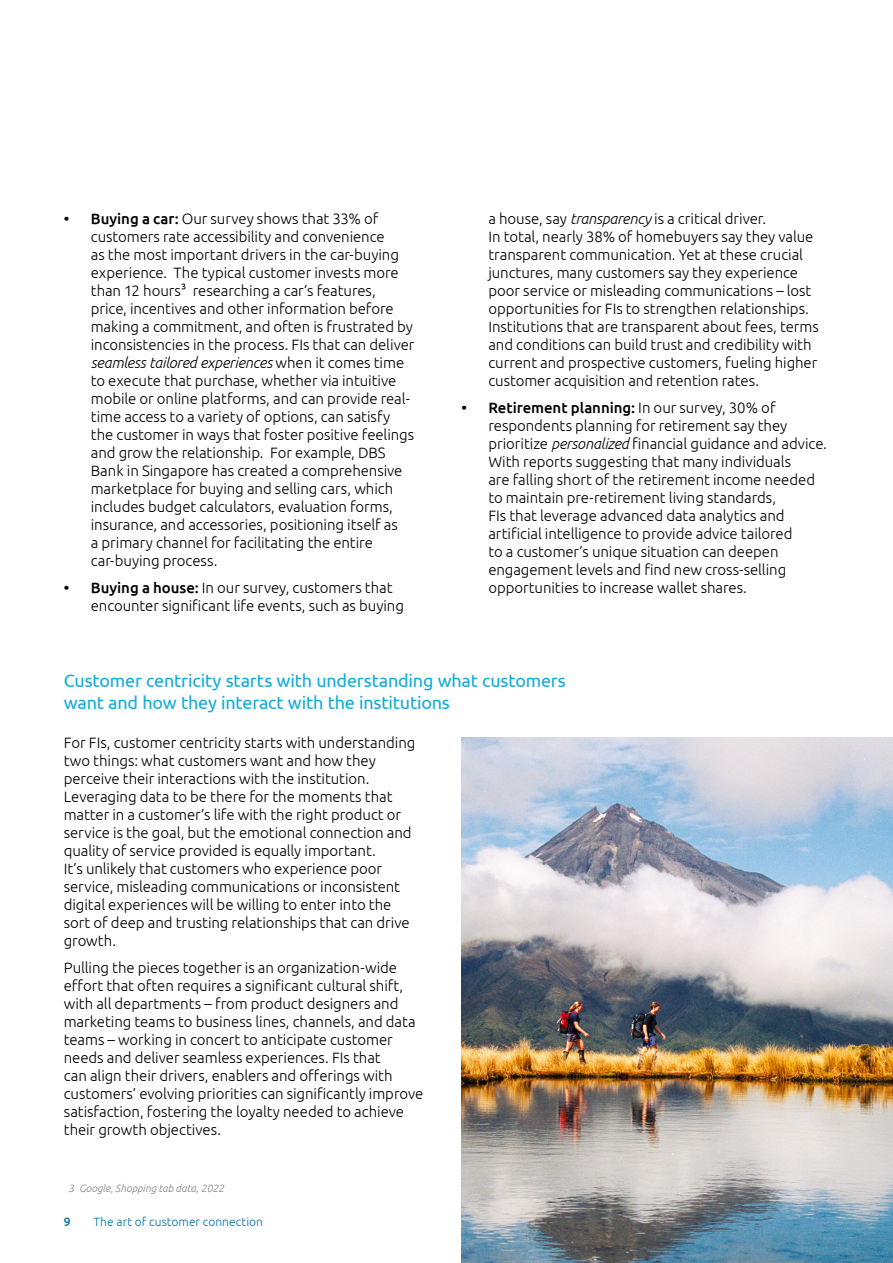
<style>
.page{position:relative;width:893px;height:1263px;background:#fff}
.page>*{position:absolute;margin:0;border:0;box-sizing:border-box;transform-origin:0 0}
.head_1{font:18px/22.5px "Ubuntu";letter-spacing:-.01em;color:#12aada}
.text{font:300 15px/18px "Ubuntu";letter-spacing:-.005em;color:#000}
.t1{font:300 12px "Ubuntu";letter-spacing:.005em;color:#0070ac}
.t2{font:500 12px "Ubuntu";color:#0070ac}
.Footnote{font:italic 300 10.5px "Ubuntu";color:#808285}
.s1{font-weight:500}
.s2{font-style:italic}
</style>
<div class="page">
<img style="left:461px;top:737px;width:432px;height:526px">
<p class="text" style="left:91px;top:209px;width:325px;text-indent:-27px"><span class="s1">• Buying a car:</span> Our survey shows that 33% of customers rate accessibility and convenience<br>as the most important drivers in the car-buying experience. The typical customer invests more than 12 hours3 researching a car’s features, price, incentives and other information before making a commitment, and often is frustrated by inconsistencies in the process. FIs that can deliver <span class="s2">seamless tailored experiences</span> when it comes time to execute that purchase, whether via intuitive mobile or online platforms, and can provide real&shy;time access to a variety of options, can satisfy the customer in ways that foster positive feelings and grow the relationship. For example, DBS Bank in Singapore has created a comprehensive marketplace for buying and selling cars, which includes budget calculators, evaluation forms, insurance, and accessories, positioning itself as<br>a primary channel for facilitating the entire car-buying process.</p>
<p class="text" style="left:91px;top:578px;width:315px;text-indent:-27px"><span class="s1">• Buying a house:</span> In our survey, customers that encounter significant life events, such as buying</p>
<p class="text" style="left:488px;top:209px;width:332px">a house, say <span class="s2">transparency</span> is a critical driver.<br>In total, nearly 38% of homebuyers say they value transparent communication. Yet at these crucial junctures, many customers say they experience poor service or misleading communications – lost opportunities for FIs to strengthen relationships.<br>Institutions that are transparent about fees, terms and conditions can build trust and credibility with current and prospective customers, fueling higher customer acquisition and retention rates.</p>
<p class="text" style="left:488px;top:398px;width:340px;text-indent:-27px"><span class="s1">• Retirement planning:</span> In our survey, 30% of respondents planning for retirement say they prioritize <span class="s2">personalized</span> financial guidance and advice.<br>With reports suggesting that many individuals<br>are falling short of the retirement income needed to maintain pre-retirement living standards,<br>FIs that leverage advanced data analytics and artificial intelligence to provide advice tailored<br>to a customer’s unique situation can deepen engagement levels and find new cross-selling opportunities to increase wallet shares.</p>
<p class="head_1" style="left:64px;top:668px;width:504px">Customer centricity starts with understanding what customers want and how they interact with the institutions</p>
<p class="text" style="left:64px;top:734px;width:353px">For FIs, customer centricity starts with understanding two things: what customers want and how they perceive their interactions with the institution.<br>Leveraging data to be there for the moments that matter in a customer’s life with the right product or service is the goal, but the emotional connection and quality of service provided is equally important.<br>It’s unlikely that customers who experience poor service, misleading communications or inconsistent digital experiences will be willing to enter into the sort of deep and trusting relationships that can drive growth.</p>
<p class="text" style="left:64px;top:959px;width:361px">Pulling the pieces together is an organization-wide effort that often requires a significant cultural shift, with all departments – from product designers and marketing teams to business lines, channels, and data teams – working in concert to anticipate customer needs and deliver seamless experiences. FIs that<br>can align their drivers, enablers and offerings with customers’ evolving priorities can significantly improve satisfaction, fostering the loyalty needed to achieve their growth objectives.</p>
<p class="Footnote" style="left:68px;top:1182px;width:158px">3 Google, Shopping tab data, 2022</p>
<p class="t2" style="left:64px;top:1214px;width:8px">9</p>
<p class="t1" style="left:94px;top:1214px;width:171px">The art of customer connection</p>
</div>
